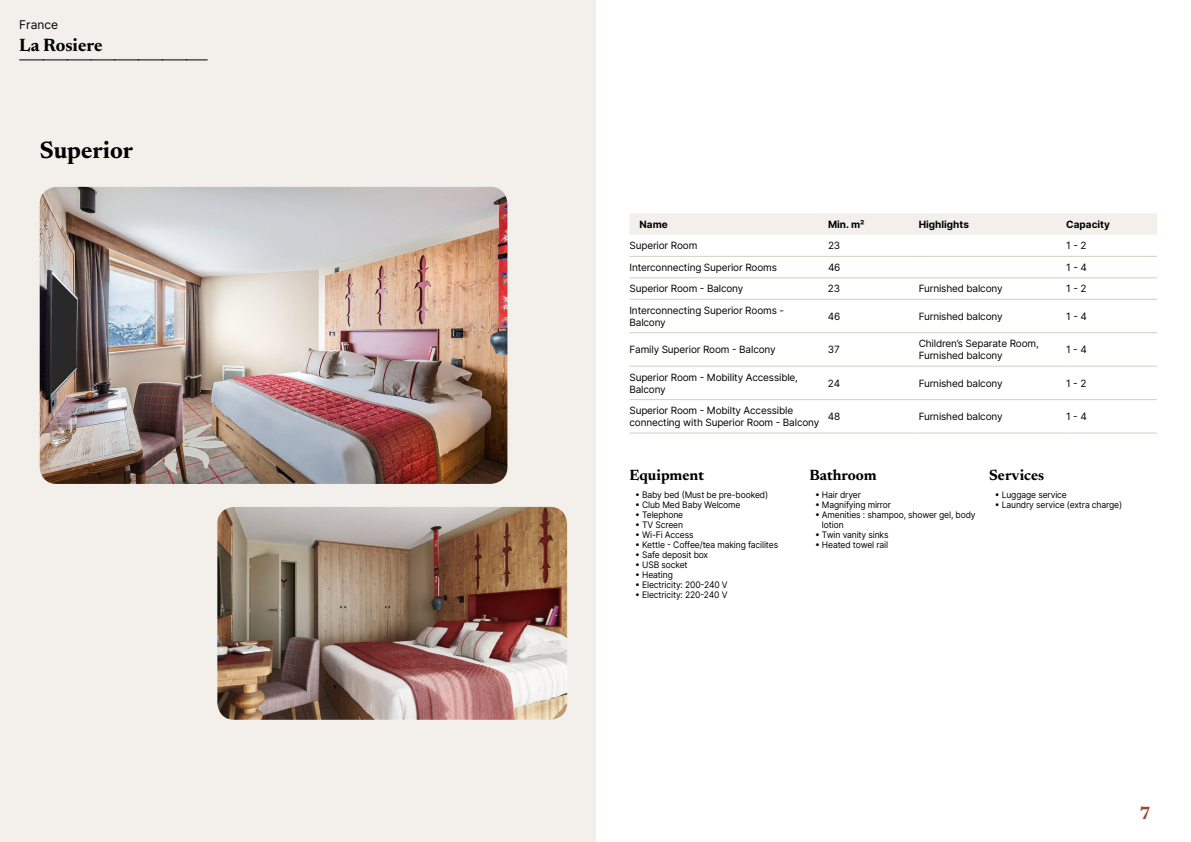
<style>
.page{position:relative;width:1191px;height:842px;background:#fff}
.page>*{position:absolute;margin:0;border:0;box-sizing:border-box;transform-origin:0 0}
.t1{font:700 24px "Newsreader 24 pt";color:#000}
.t2{font:700 18px "Newsreader 24 pt";color:#000}
.t3{font:700 18px "Newsreader 24 pt";color:#9d432c}
.t4{font:700 15px "Newsreader 24 pt";color:#000}
.t5{font:12px "Inter";color:#000}
.t6{font:10px/12px "Inter";letter-spacing:-.015em;color:#000}
.t7{font:700 10px "Inter";color:#000}
.t8{font:9px/10px "Inter";letter-spacing:-.015em;color:#000;scale:.95 1}
</style>
<div class="page">
<div style="left:0;top:0;width:595px;height:842px;background:#f3f0ec"></div>
<img style="left:40px;top:187px;width:467px;height:297px">
<img style="left:217px;top:507px;width:350px;height:213px">
<svg style="left:20px;top:60px;width:187px;height:1px"></svg>
<div style="left:630px;top:213px;width:527px;height:22px;background:#f3f0ec"></div>
<hr style="left:629px;top:256px;width:199px;height:1px;background:#d7cdc1">
<hr style="left:828px;top:256px;width:90px;height:1px;background:#d7cdc1">
<hr style="left:918px;top:256px;width:148px;height:1px;background:#d7cdc1">
<hr style="left:1066px;top:256px;width:91px;height:1px;background:#d7cdc1">
<hr style="left:629px;top:277px;width:199px;height:1px;background:#d7cdc1">
<hr style="left:828px;top:277px;width:90px;height:1px;background:#d7cdc1">
<hr style="left:918px;top:277px;width:148px;height:1px;background:#d7cdc1">
<hr style="left:1066px;top:277px;width:91px;height:1px;background:#d7cdc1">
<hr style="left:629px;top:299px;width:199px;height:1px;background:#d7cdc1">
<hr style="left:828px;top:299px;width:90px;height:1px;background:#d7cdc1">
<hr style="left:918px;top:299px;width:148px;height:1px;background:#d7cdc1">
<hr style="left:1066px;top:299px;width:91px;height:1px;background:#d7cdc1">
<hr style="left:629px;top:332px;width:199px;height:1px;background:#d7cdc1">
<hr style="left:828px;top:332px;width:90px;height:1px;background:#d7cdc1">
<hr style="left:918px;top:332px;width:148px;height:1px;background:#d7cdc1">
<hr style="left:1066px;top:332px;width:91px;height:1px;background:#d7cdc1">
<hr style="left:629px;top:366px;width:199px;height:1px;background:#d7cdc1">
<hr style="left:828px;top:366px;width:90px;height:1px;background:#d7cdc1">
<hr style="left:918px;top:366px;width:148px;height:1px;background:#d7cdc1">
<hr style="left:1066px;top:366px;width:91px;height:1px;background:#d7cdc1">
<hr style="left:629px;top:399px;width:199px;height:1px;background:#d7cdc1">
<hr style="left:828px;top:399px;width:90px;height:1px;background:#d7cdc1">
<hr style="left:918px;top:399px;width:148px;height:1px;background:#d7cdc1">
<hr style="left:1066px;top:399px;width:91px;height:1px;background:#d7cdc1">
<hr style="left:629px;top:433px;width:199px;height:1px;background:#d7cdc1">
<hr style="left:828px;top:433px;width:90px;height:1px;background:#d7cdc1">
<hr style="left:918px;top:433px;width:148px;height:1px;background:#d7cdc1">
<hr style="left:1066px;top:433px;width:91px;height:1px;background:#d7cdc1">
<p class="t5" style="left:19px;top:15px;width:40px">France</p>
<h2 class="t2" style="left:19px;top:32px;width:85px">La Rosiere</h2>
<h1 class="t1" style="left:40px;top:133px;width:95px">Superior</h1>
<p class="t7" style="left:639px;top:217px;width:30px">Name</p>
<p class="t7" style="left:828px;top:217px;width:38px">Min. m²</p>
<p class="t7" style="left:918px;top:217px;width:52px">Highlights</p>
<p class="t7" style="left:1066px;top:217px;width:45px">Capacity</p>
<p class="t6" style="left:629px;top:239px;width:69px">Superior Room</p>
<p class="t6" style="left:828px;top:239px;width:14px">23</p>
<p class="t6" style="left:1066px;top:239px;width:22px">1 - 2</p>
<p class="t6" style="left:629px;top:261px;width:149px">Interconnecting Superior Rooms</p>
<p class="t6" style="left:828px;top:261px;width:14px">46</p>
<p class="t6" style="left:1066px;top:261px;width:22px">1 - 4</p>
<p class="t6" style="left:629px;top:282px;width:115px">Superior Room - Balcony</p>
<p class="t6" style="left:828px;top:282px;width:14px">23</p>
<p class="t6" style="left:918px;top:282px;width:85px">Furnished balcony</p>
<p class="t6" style="left:1066px;top:282px;width:22px">1 - 2</p>
<p class="t6" style="left:629px;top:304px;width:156px">Interconnecting Superior Rooms -<br>Balcony</p>
<p class="t6" style="left:828px;top:310px;width:14px">46</p>
<p class="t6" style="left:918px;top:310px;width:85px">Furnished balcony</p>
<p class="t6" style="left:1066px;top:310px;width:22px">1 - 4</p>
<p class="t6" style="left:629px;top:343px;width:148px">Family Superior Room - Balcony</p>
<p class="t6" style="left:828px;top:343px;width:13px">37</p>
<p class="t6" style="left:918px;top:337px;width:122px">Children’s Separate Room,<br>Furnished balcony</p>
<p class="t6" style="left:1066px;top:343px;width:22px">1 - 4</p>
<p class="t6" style="left:629px;top:371px;width:170px">Superior Room - Mobility Accessible,<br>Balcony</p>
<p class="t6" style="left:828px;top:377px;width:14px">24</p>
<p class="t6" style="left:918px;top:377px;width:85px">Furnished balcony</p>
<p class="t6" style="left:1066px;top:377px;width:22px">1 - 2</p>
<p class="t6" style="left:629px;top:404px;width:191px">Superior Room - Mobilty Accessible connecting with Superior Room - Balcony</p>
<p class="t6" style="left:828px;top:410px;width:14px">48</p>
<p class="t6" style="left:918px;top:410px;width:85px">Furnished balcony</p>
<p class="t6" style="left:1066px;top:410px;width:22px">1 - 4</p>
<h3 class="t4" style="left:629px;top:464px;width:76px">Equipment</h3>
<p class="t8" style="left:635px;top:490px;width:141px">• Baby bed (Must be pre-booked)</p>
<p class="t8" style="left:635px;top:500px;width:112px">• Club Med Baby Welcome</p>
<p class="t8" style="left:635px;top:510px;width:52px">• Telephone</p>
<p class="t8" style="left:635px;top:520px;width:52px">• TV Screen</p>
<p class="t8" style="left:635px;top:530px;width:63px">• Wi-Fi Access</p>
<p class="t8" style="left:635px;top:540px;width:152px">• Kettle - Coffee/tea making facilites</p>
<p class="t8" style="left:635px;top:550px;width:78px">• Safe deposit box</p>
<p class="t8" style="left:635px;top:560px;width:57px">• USB socket</p>
<p class="t8" style="left:635px;top:570px;width:41px">• Heating</p>
<p class="t8" style="left:635px;top:580px;width:99px">• Electricity: 200-240 V</p>
<p class="t8" style="left:635px;top:590px;width:99px">• Electricity: 220-240 V</p>
<h3 class="t4" style="left:809px;top:464px;width:69px">Bathroom</h3>
<p class="t8" style="left:815px;top:490px;width:50px">• Hair dryer</p>
<p class="t8" style="left:815px;top:500px;width:82px">• Magnifying mirror</p>
<p class="t8" style="left:822px;top:510px;width:163px;text-indent:-7px">• Amenities : shampoo, shower gel, body lotion</p>
<p class="t8" style="left:815px;top:530px;width:79px">• Twin vanity sinks</p>
<p class="t8" style="left:815px;top:540px;width:78px">• Heated towel rail</p>
<h3 class="t4" style="left:989px;top:464px;width:57px">Services</h3>
<p class="t8" style="left:994px;top:490px;width:77px">• Luggage service</p>
<p class="t8" style="left:994px;top:500px;width:136px">• Laundry service (extra charge)</p>
<h2 class="t3" style="left:1139px;top:800px;width:13px">7</h2>
</div>
